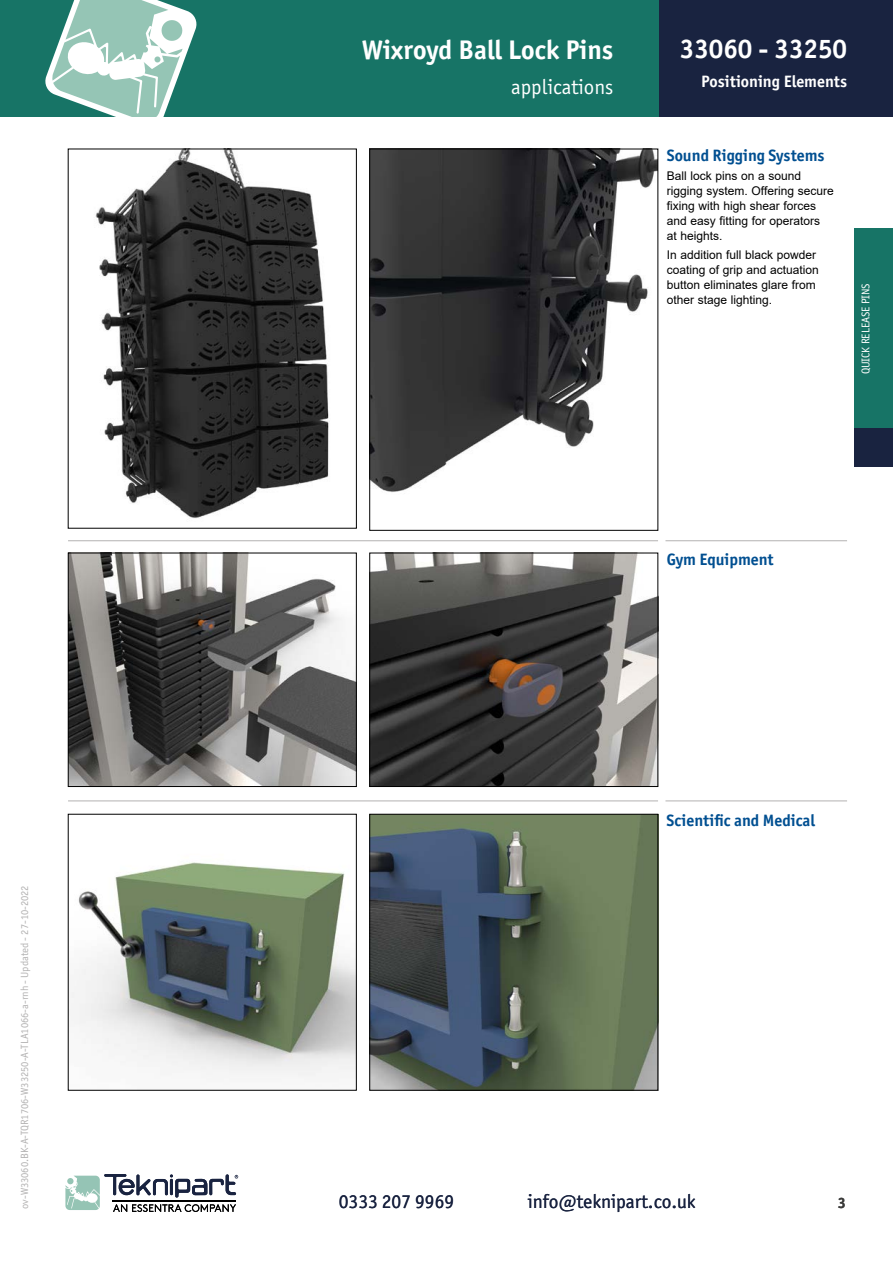
<style>
.page{position:relative;width:893px;height:1263px;background:#fff}
.page>*{position:absolute;margin:0;border:0;box-sizing:border-box;transform-origin:0 0}
.t1{font:700 27px "Officina Sans ITC Pro";color:#fff}
.t2{font:21px "Officina Sans ITC Pro";color:#fff}
.t3{font:19.5px "Officina Sans ITC Pro";color:#192340}
.t4{font:700 16.5px "Officina Sans ITC Pro";color:#004f91}
.t5{font:700 16.5px "Officina Sans ITC Pro";color:#fff}
.t6{font:700 15px "Officina Sans ITC Pro";color:#3c3c3b}
.t7{font:12px/15px "Arial";color:#000}
.t8{font:11.25px "Officina Sans ITC Pro";color:#fff}
.t9{font:10.5px "Officina Sans ITC Pro";color:#b3b2b2}
</style>
<div class="page">
<div style="left:0;top:0;width:659px;height:116px;background:#177466"></div>
<svg style="left:45px;top:0;width:152px;height:116px"></svg>
<div style="left:659px;top:0;width:234px;height:116px;background:#192340"></div>
<div style="left:855px;top:228px;width:38px;height:200px;background:#177466"></div>
<div style="left:855px;top:428px;width:38px;height:38px;background:#192340"></div>
<img style="left:372px;top:151px;width:284px;height:341px">
<div style="left:370px;top:149px;width:288px;height:381px;border:1px solid #000"></div>
<img style="left:95px;top:151px;width:234px;height:368px">
<img style="left:372px;top:555px;width:284px;height:230px">
<div style="left:370px;top:553px;width:288px;height:234px;border:1px solid #000"></div>
<img style="left:70px;top:555px;width:285px;height:230px">
<div style="left:68px;top:553px;width:289px;height:234px;border:1px solid #000"></div>
<img style="left:372px;top:816px;width:284px;height:272px">
<div style="left:370px;top:814px;width:288px;height:276px;border:1px solid #000"></div>
<img style="left:70px;top:862px;width:285px;height:215px">
<hr style="left:665px;top:540px;width:182px;height:1px;background:#b3b2b2">
<hr style="left:68px;top:540px;width:590px;height:1px;background:#b3b2b2">
<hr style="left:665px;top:800px;width:182px;height:1px;background:#b3b2b2">
<hr style="left:68px;top:800px;width:590px;height:1px;background:#b3b2b2">
<svg style="left:65px;top:1174px;width:173px;height:38px"></svg>
<p class="t9" style="left:18px;top:1209px;width:325px;rotate:-90deg">ov-W33060.BK-A-TQR1706-W33250-A-TLA1066-a-rnh - Updated - 27-10-2022</p>
<h1 class="t1" style="left:362px;top:33px;width:253px">Wixroyd Ball Lock Pins</h1>
<h2 class="t2" style="left:511px;top:75px;width:104px">applications</h2>
<h1 class="t1" style="left:680px;top:32px;width:169px">33060 - 33250</h1>
<h3 class="t5" style="left:701px;top:71px;width:147px">Positioning Elements</h3>
<h3 class="t4" style="left:667px;top:145px;width:159px">Sound Rigging Systems</h3>
<p class="t7" style="left:667px;top:168px;width:169px">Ball lock pins on a sound rigging system. Offering secure fixing with high shear forces and easy fitting for operators<br>at heights.</p>
<p class="t7" style="left:667px;top:247px;width:154px">In addition full black powder coating of grip and actuation button eliminates glare from other stage lighting.</p>
<p class="t8" style="left:859px;top:374px;width:93px;rotate:-90deg">QUICK RELEASE PINS</p>
<h3 class="t4" style="left:667px;top:549px;width:108px">Gym Equipment</h3>
<h3 class="t4" style="left:666px;top:810px;width:150px">Scientific and Medical</h3>
<h3 class="t3" style="left:339px;top:1189px;width:117px">0333 207 9969</h3>
<h3 class="t3" style="left:528px;top:1189px;width:169px">info@teknipart.co.uk</h3>
<p class="t6" style="left:838px;top:1193px;width:10px">3</p>
</div>
